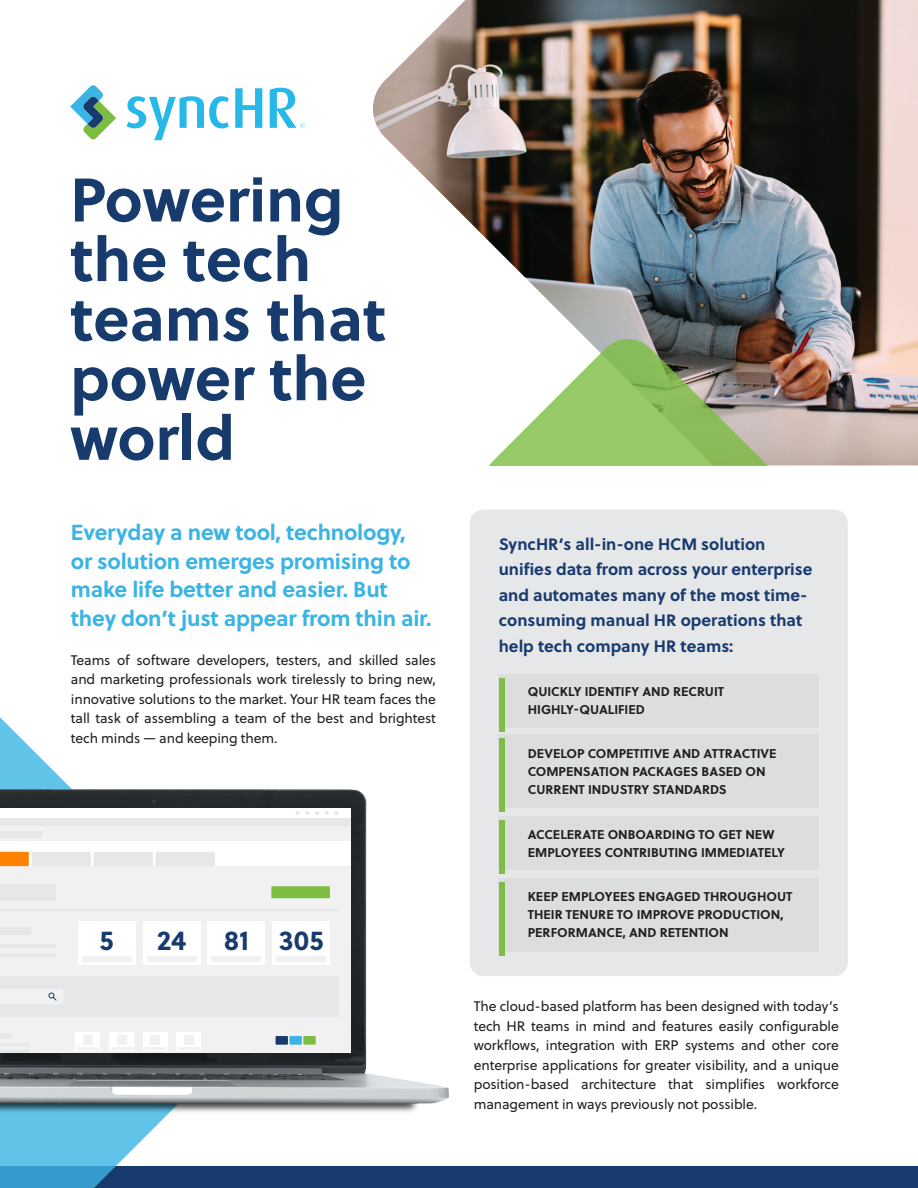
<style>
.page{position:relative;width:918px;height:1188px;background:#fff}
.page>*{position:absolute;margin:0;border:0;box-sizing:border-box;transform-origin:0 0}
.t1{font:700 61.35px/59.6px "Soleil";color:#183b6e}
.t2{font:700 27.45px "Soleil";color:#183b6e}
.t3{font:700 21.75px/28.5px "Soleil";letter-spacing:-.01em;color:#3bb4e4}
.t4{font:700 16.5px/25.5px "Soleil";color:#183b6e}
.t5{font:13.8px/19.5px "Soleil";letter-spacing:-.01em;color:#231f20;text-align:justify}
.t6{font:700 12.75px/18px "Soleil";color:#231f20}
</style>
<div class="page">
<div style="left:0;top:1166px;width:918px;height:22px;background:#183b6e"></div>
<svg style="left:0;top:717px;width:154px;height:471px"></svg>
<img style="left:373px;top:0;width:545px;height:465px">
<svg style="left:481px;top:336px;width:308px;height:130px"></svg>
<svg style="left:70px;top:85px;width:46px;height:55px"></svg>
<svg style="left:127px;top:96px;width:102px;height:44px"></svg>
<svg style="left:235px;top:88px;width:27px;height:40px"></svg>
<svg style="left:270px;top:88px;width:35px;height:40px"></svg>
<div style="left:470px;top:510px;width:378px;height:466px;background:#e6e7e9;border-radius:14px"></div>
<div style="left:499px;top:674px;width:320px;height:53px;background:#dcdddf"></div>
<div style="left:499px;top:816px;width:320px;height:54px;background:#dcdddf"></div>
<div style="left:499px;top:678px;width:5px;height:54px;background:#7cbd42"></div>
<div style="left:499px;top:820px;width:5px;height:54px;background:#7cbd42"></div>
<div style="left:499px;top:734px;width:320px;height:74px;background:#dcdddf"></div>
<div style="left:499px;top:878px;width:320px;height:73px;background:#dcdddf"></div>
<div style="left:499px;top:739px;width:5px;height:73px;background:#7cbd42"></div>
<div style="left:499px;top:882px;width:5px;height:74px;background:#7cbd42"></div>
<img style="left:0;top:767px;width:449px;height:361px">
<div style="left:0;top:808px;width:351px;height:244px;background:#f1f1f2"></div>
<div style="left:0;top:842px;width:351px;height:24px;background:#fff"></div>
<div style="left:0;top:818px;width:351px;height:8px;background:#e6e7e8"></div>
<div style="left:0;top:808px;width:351px;height:10px;background:#fff"></div>
<svg style="left:0;top:852px;width:215px;height:14px;background:#eadac9"></svg>
<div style="left:0;top:831px;width:42px;height:6px;background:#e6e7e8"></div>
<svg style="left:335px;top:811px;width:3px;height:4px"></svg>
<svg style="left:325px;top:811px;width:4px;height:4px"></svg>
<svg style="left:315px;top:811px;width:4px;height:4px"></svg>
<svg style="left:296px;top:811px;width:13px;height:4px"></svg>
<div style="left:78px;top:921px;width:57px;height:44px;background:#fff"></div>
<div style="left:82px;top:956px;width:49px;height:6px;background:#f1f1f2"></div>
<div style="left:143px;top:921px;width:57px;height:44px;background:#fff"></div>
<div style="left:147px;top:956px;width:49px;height:6px;background:#f1f1f2"></div>
<div style="left:208px;top:921px;width:57px;height:44px;background:#fff"></div>
<div style="left:212px;top:956px;width:49px;height:6px;background:#f1f1f2"></div>
<div style="left:273px;top:921px;width:57px;height:44px;background:#fff"></div>
<div style="left:277px;top:956px;width:49px;height:6px;background:#f1f1f2"></div>
<div style="left:76px;top:1032px;width:24px;height:19px;background:#fff"></div>
<hr style="left:77px;top:1047px;width:21px;height:3px;background:#f1f1f2">
<div style="left:83px;top:1036px;width:10px;height:9px;background:#f1f1f2"></div>
<div style="left:109px;top:1032px;width:25px;height:19px;background:#fff"></div>
<hr style="left:111px;top:1047px;width:21px;height:3px;background:#f1f1f2">
<div style="left:117px;top:1036px;width:9px;height:9px;background:#f1f1f2"></div>
<div style="left:143px;top:1032px;width:25px;height:19px;background:#fff"></div>
<hr style="left:145px;top:1047px;width:21px;height:3px;background:#f1f1f2">
<div style="left:150px;top:1036px;width:10px;height:9px;background:#f1f1f2"></div>
<div style="left:177px;top:1032px;width:24px;height:19px;background:#fff"></div>
<hr style="left:178px;top:1047px;width:21px;height:3px;background:#f1f1f2">
<div style="left:184px;top:1036px;width:10px;height:9px;background:#f1f1f2"></div>
<svg style="left:0;top:909px;width:338px;height:1px"></svg>
<div style="left:0;top:976px;width:338px;height:41px;background:#e6e7e8"></div>
<div style="left:271px;top:886px;width:59px;height:12px;background:#7cbd42"></div>
<div style="left:0;top:928px;width:31px;height:7px;background:#e6e7e8"></div>
<div style="left:0;top:884px;width:56px;height:17px;background:#e6e7e8"></div>
<hr style="left:0;top:944px;width:56px;height:4px;background:#e6e7e8">
<hr style="left:0;top:953px;width:56px;height:4px;background:#e6e7e8">
<div style="left:0;top:1033px;width:12px;height:5px;background:#e6e7e8"></div>
<hr style="left:0;top:1044px;width:29px;height:2px;background:#e6e7e8">
<hr style="left:0;top:1050px;width:29px;height:2px;background:#e6e7e8">
<div style="left:276px;top:1036px;width:12px;height:9px;background:#183b6e"></div>
<div style="left:289px;top:1036px;width:13px;height:9px;background:#3bb4e4"></div>
<div style="left:303px;top:1036px;width:13px;height:9px;background:#7cbd42"></div>
<p class="t1" style="left:70px;top:167px;width:317px">Powering the tech teams that power the world</p>
<p class="t3" style="left:71px;top:517px;width:362px">Everyday a new tool, technology, or solution emerges promising to make life better and easier. But they don’t just appear from thin air.</p>
<p class="t5" style="left:71px;top:650px;width:367px">Teams of software developers, testers, and skilled sales and marketing professionals work tirelessly to bring new, innovative solutions to the market. Your HR team faces the tall task of assembling a team of the best and brightest tech minds — and keeping them.</p>
<p class="t2" style="left:100px;top:919px;width:16px">5</p>
<p class="t2" style="left:157px;top:919px;width:31px">24</p>
<p class="t2" style="left:224px;top:919px;width:101px">81 305</p>
<p class="t4" style="left:499px;top:530px;width:315px">SyncHR’s all-in-one HCM solution unifies data from across your enterprise and automates many of the most time&shy;consuming manual HR operations that help tech company HR teams:</p>
<p class="t6" style="left:528px;top:682px;width:198px">QUICKLY IDENTIFY AND RECRUIT<br>HIGHLY-QUALIFIED</p>
<p class="t6" style="left:528px;top:744px;width:250px">DEVELOP COMPETITIVE AND ATTRACTIVE<br>COMPENSATION PACKAGES BASED ON<br>CURRENT INDUSTRY STANDARDS</p>
<p class="t6" style="left:528px;top:824px;width:259px">ACCELERATE ONBOARDING TO GET NEW<br>EMPLOYEES CONTRIBUTING IMMEDIATELY</p>
<p class="t6" style="left:528px;top:887px;width:266px">KEEP EMPLOYEES ENGAGED THROUGHOUT<br>THEIR TENURE TO IMPROVE PRODUCTION,<br>PERFORMANCE, AND RETENTION</p>
<p class="t5" style="left:474px;top:996px;width:367px">The cloud-based platform has been designed with today’s tech HR teams in mind and features easily configurable workflows, integration with ERP systems and other core enterprise applications for greater visibility, and a unique position-based architecture that simplifies workforce management in ways previously not possible.</p>
</div>
